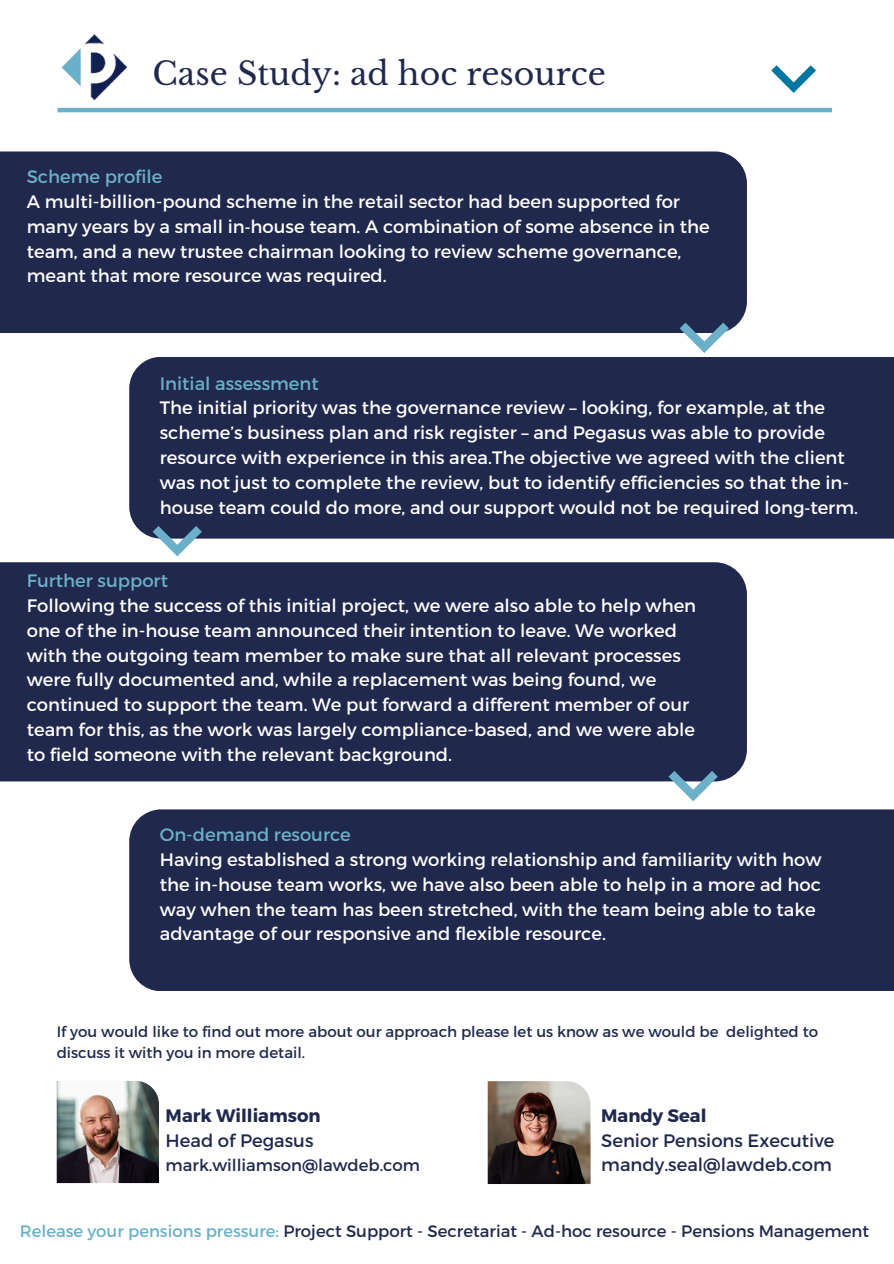
<style>
.page{position:relative;width:894px;height:1264px;background:#fff}
.page>*{position:absolute;margin:0;border:0;box-sizing:border-box;transform-origin:0 0}
.t1{font:31.65px "Libre Baskerville";color:#20284d}
.t2{font:18px/24.8px "Montserrat";color:#fff}
.t3{font:18px/24.8px "Montserrat";color:#20284d}
.t4{font:700 18px/24.8px "Montserrat";color:#20284d}
.t5{font:16.5px "Montserrat";color:#20284d}
.t6{font:15px/20.2px "Montserrat";color:#20284d}
.s1{color:#6bb0c8}
.s2{font-family:"Noto Sans"}
.s3{font-weight:400}
.s4{font-weight:700}
</style>
<div class="page">
<hr style="left:57px;top:108px;width:774px;height:4px;background:#6bb0c8">
<svg style="left:771px;top:65px;width:44px;height:28px"></svg>
<img style="left:61px;top:34px;width:67px;height:67px">
<div style="left:0;top:151px;width:746px;height:182px;background:#20284d"></div>
<div style="left:129px;top:357px;width:764px;height:181px;background:#20284d"></div>
<div style="left:0;top:562px;width:746px;height:219px;background:#20284d"></div>
<div style="left:129px;top:809px;width:764px;height:182px;background:#20284d"></div>
<img style="left:57px;top:1080px;width:102px;height:103px">
<img style="left:487px;top:1081px;width:103px;height:102px">
<svg style="left:679px;top:322px;width:49px;height:31px"></svg>
<svg style="left:153px;top:526px;width:49px;height:30px"></svg>
<svg style="left:668px;top:770px;width:49px;height:31px"></svg>
<p class="t1" style="left:153px;top:54px;width:454px">Case Study: ad hoc resource</p>
<h2 class="t2" style="left:27px;top:164px;width:684px"><span class="s1">Scheme profile<br></span>A multi-billion-pound scheme in the retail sector had been supported for many years by a small in<span class="s2">‑</span>house team. A combination of some absence in the team, and a new trustee chairman looking to review scheme governance, meant that more resource was required.</h2>
<p class="t2" style="left:160px;top:370px;width:699px"><span class="s1">Initial assessment<br></span>The initial priority was the governance review – looking, for example, at the scheme’s business plan and risk register – and Pegasus was able to provide resource with experience in this area.The objective we agreed with the client was not just to complete the review, but to identify efficiencies so that the in&shy;house team could do more, and our support would not be required long<span class="s2">‑</span>term.</p>
<h1 class="t2" style="left:27px;top:567px;width:670px"><span class="s1">Further support<br></span>Following the success of this initial project, we were also able to help when one of the in-house team announced their intention to leave. We worked with the outgoing team member to make sure that all relevant processes were fully documented and, while a replacement was being found, we continued to support the team. We put forward a different member of our team for this, as the work was largely compliance-based, and we were able to field someone with the relevant background.</h1>
<h2 class="t2" style="left:160px;top:821px;width:663px"><span class="s1">On-demand resource<br></span>Having established a strong working relationship and familiarity with how the in-house team works, we have also been able to help in a more ad hoc way when the team has been stretched, with the team being able to take advantage of our responsive and flexible resource.</h2>
<p class="t6" style="left:57px;top:1021px;width:762px">If you would like to find out more about our approach please let us know as we would be delighted to discuss it with you in more detail.</p>
<p class="t4" style="left:165px;top:1102px;width:156px">Mark Williamson<br><span class="s3">Head of Pegasus</span></p>
<p class="t5" style="left:165px;top:1154px;width:256px">mark.williamson@lawdeb.com</p>
<p class="t3" style="left:601px;top:1102px;width:235px"><span class="s4">Mandy Seal<br></span>Senior Pensions Executive mandy.seal@lawdeb.com</p>
<h2 class="t5" style="left:20px;top:1220px;width:850px"><span class="s1">Release your pensions pressure:</span> Project Support - Secretariat - Ad-hoc resource - Pensions Management</h2>
</div>
